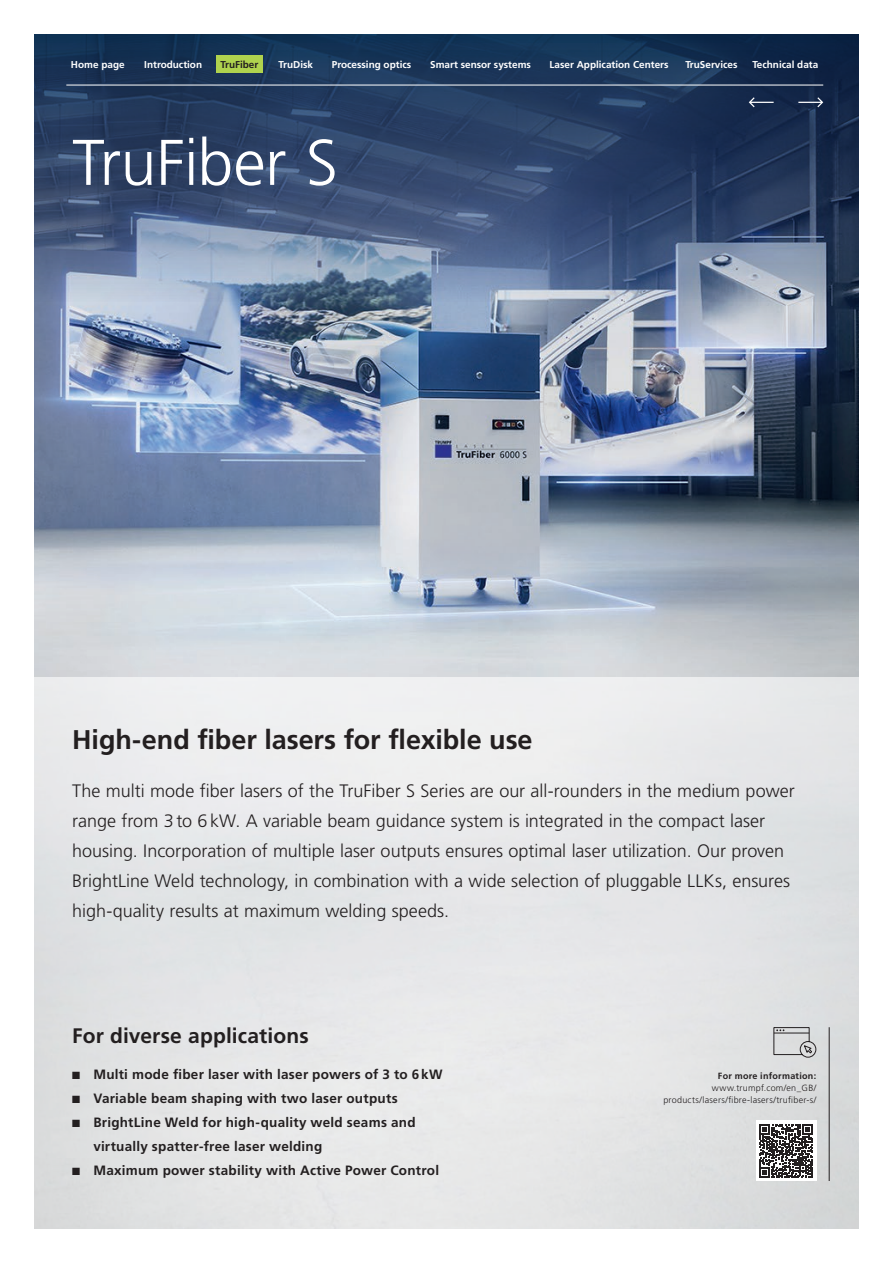
<style>
.page{position:relative;width:893px;height:1263px;background:#fff}
.page>*{position:absolute;margin:0;border:0;box-sizing:border-box;transform-origin:0 0}
.t1{font:300 64.5px "Frutiger LT Pro";letter-spacing:-.01em;color:#fff}
.t2{font:700 27px "Frutiger LT Pro";letter-spacing:-.005em;color:#231f20}
.t3{font:700 21px "Frutiger LT Pro";letter-spacing:.005em;color:#231f20}
.t4{font:300 18px/30px "Frutiger LT Pro";color:#231f20}
.t5{font:700 13.5px/24px "Frutiger LT Pro";letter-spacing:.02em;color:#231f20}
.t6{font:700 9.9px "Frutiger LT Pro";color:#fff}
.t7{font:700 9.9px "Frutiger LT Pro";color:#231f20}
.t8{font:300 9px/12px "Frutiger LT Pro";letter-spacing:.025em;color:#231f20;text-align:right}
.t9{font:700 9px "Frutiger LT Pro";letter-spacing:.03em;color:#231f20}
</style>
<div class="page">
<img style="left:34px;top:302px;width:825px;height:375px">
<svg style="left:34px;top:34px;width:825px;height:268px;background:#3b5172"></svg>
<div style="left:34px;top:677px;width:825px;height:552px;background:#e5e6e8"></div>
<hr style="left:66px;top:85px;width:757px;height:1px;background:#fff">
<svg style="left:798px;top:97px;width:25px;height:10px"></svg>
<svg style="left:749px;top:97px;width:25px;height:10px"></svg>
<hr style="left:829px;top:1027px;width:1px;height:154px;background:#231f20">
<div style="left:756px;top:1121px;width:60px;height:60px;background:#fff"></div>
<svg style="left:773px;top:1027px;width:43px;height:30px"></svg>
<svg style="left:759px;top:1124px;width:54px;height:54px"></svg>
<div style="left:216px;top:55px;width:47px;height:18px;background:#b0d34e"></div>
<p class="t6" style="left:71px;top:59px;width:55px">Home page</p>
<p class="t6" style="left:144px;top:59px;width:59px">Introduction</p>
<p class="t7" style="left:221px;top:59px;width:39px">TruFiber</p>
<p class="t6" style="left:279px;top:59px;width:36px">TruDisk</p>
<p class="t6" style="left:332px;top:59px;width:81px">Processing optics</p>
<p class="t6" style="left:430px;top:59px;width:102px">Smart sensor systems</p>
<p class="t6" style="left:550px;top:59px;width:121px">Laser Application Centers</p>
<p class="t6" style="left:685px;top:59px;width:54px">TruServices</p>
<p class="t6" style="left:752px;top:59px;width:67px">Technical data</p>
<h1 class="t1" style="left:72px;top:125px;width:267px">TruFiber S</h1>
<h2 class="t2" style="left:72px;top:724px;width:462px">High-end fiber lasers for flexible use</h2>
<p class="t4" style="left:72px;top:776px;width:724px">The multi mode fiber lasers of the TruFiber S Series are our all-rounders in the medium power range from 3 to 6 kW. A variable beam guidance system is integrated in the compact laser housing. Incorporation of multiple laser outputs ensures optimal laser utilization. Our proven BrightLine Weld technology, in combination with a wide selection of pluggable LLKs, ensures high-quality results at maximum welding speeds.</p>
<p class="t3" style="left:72px;top:1023px;width:238px">For diverse applications</p>
<p class="t5" style="left:72px;top:1062px;width:372px">■ Multi mode fiber laser with laser powers of 3 to 6 kW</p>
<p class="t5" style="left:72px;top:1086px;width:327px">■ Variable beam shaping with two laser outputs</p>
<p class="t5" style="left:93px;top:1110px;width:324px;text-indent:-21px">■ BrightLine Weld for high-quality weld seams and virtually spatter-free laser welding</p>
<p class="t5" style="left:72px;top:1158px;width:369px">■ Maximum power stability with Active Power Control</p>
<p class="t9" style="left:718px;top:1070px;width:100px">For more information:</p>
<p class="t8" style="left:663px;top:1082px;width:154px">www.trumpf.com/en_GB/ products/lasers/fibre-lasers/trufiber-s/</p>
</div>
